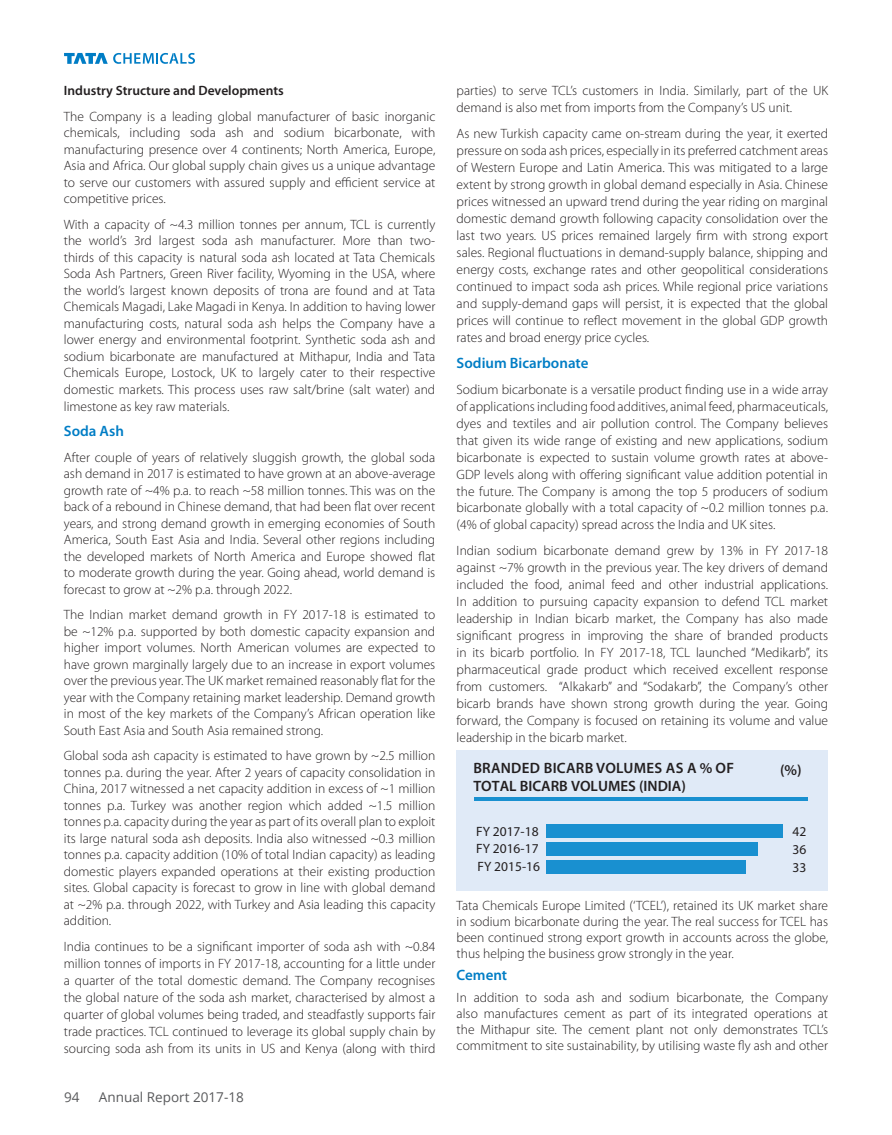
<style>
.page{position:relative;width:892px;height:1135px;background:#fff}
.page>*{position:absolute;margin:0;border:0;box-sizing:border-box;transform-origin:0 0}
.t1{font:600 15px/18px "Myriad Pro";color:#231f20}
.t2{font:600 15px "Myriad Pro";color:#007dc5}
.t3{font:300 13.5px/16.5px "Myriad Pro";color:#231f20;text-align:justify}
.t4{font:13.5px/17.9px "Myriad Pro";color:#231f20;text-align:justify}
.t5{font:600 13.5px "Myriad Pro";color:#231f20}
.t6{font:13.5px "Open Sans";color:#58595b}
</style>
<div class="page">
<svg style="left:64px;top:53px;width:131px;height:11px"></svg>
<div style="left:456px;top:749px;width:371px;height:140px;background:#e0eaf7"></div>
<div style="left:546px;top:859px;width:199px;height:14px;background:#1990d0"></div>
<hr style="left:474px;top:797px;width:333px;height:3px;background:#1990d0">
<div style="left:546px;top:841px;width:211px;height:14px;background:#1990d0"></div>
<div style="left:546px;top:823px;width:236px;height:14px;background:#1990d0"></div>
<p class="t5" style="left:64px;top:86px;width:221px">Industry Structure and Developments</p>
<p class="t3" style="left:64px;top:109px;width:373px">The Company is a leading global manufacturer of basic inorganic chemicals, including soda ash and sodium bicarbonate, with manufacturing presence over 4 continents; North America, Europe, Asia and Africa. Our global supply chain gives us a unique advantage to serve our customers with assured supply and efficient service at competitive prices.</p>
<p class="t3" style="left:64px;top:217px;width:373px">With a capacity of ~4.3 million tonnes per annum, TCL is currently the world’s 3rd largest soda ash manufacturer. More than two&shy;thirds of this capacity is natural soda ash located at Tata Chemicals Soda Ash Partners, Green River facility, Wyoming in the USA, where the world’s largest known deposits of trona are found and at Tata Chemicals Magadi, Lake Magadi in Kenya. In addition to having lower manufacturing costs, natural soda ash helps the Company have a lower energy and environmental footprint. Synthetic soda ash and sodium bicarbonate are manufactured at Mithapur, India and Tata Chemicals Europe, Lostock, UK to largely cater to their respective domestic markets. This process uses raw salt/brine (salt water) and limestone as key raw materials.</p>
<p class="t2" style="left:64px;top:425px;width:62px">Soda Ash</p>
<p class="t3" style="left:64px;top:450px;width:373px">After couple of years of relatively sluggish growth, the global soda ash demand in 2017 is estimated to have grown at an above-average growth rate of ~4% p.a. to reach ~58 million tonnes. This was on the back of a rebound in Chinese demand, that had been flat over recent years, and strong demand growth in emerging economies of South America, South East Asia and India. Several other regions including the developed markets of North America and Europe showed flat to moderate growth during the year. Going ahead, world demand is forecast to grow at ~2% p.a. through 2022.</p>
<p class="t3" style="left:64px;top:607px;width:373px">The Indian market demand growth in FY 2017-18 is estimated to be ~12% p.a. supported by both domestic capacity expansion and higher import volumes. North American volumes are expected to have grown marginally largely due to an increase in export volumes over the previous year. The UK market remained reasonably flat for the year with the Company retaining market leadership. Demand growth in most of the key markets of the Company’s African operation like South East Asia and South Asia remained strong.</p>
<p class="t3" style="left:64px;top:748px;width:373px">Global soda ash capacity is estimated to have grown by ~2.5 million tonnes p.a. during the year. After 2 years of capacity consolidation in China, 2017 witnessed a net capacity addition in excess of ~1 million tonnes p.a. Turkey was another region which added ~1.5 million tonnes p.a. capacity during the year as part of its overall plan to exploit its large natural soda ash deposits. India also witnessed ~0.3 million tonnes p.a. capacity addition (10% of total Indian capacity) as leading domestic players expanded operations at their existing production sites. Global capacity is forecast to grow in line with global demand at ~2% p.a. through 2022, with Turkey and Asia leading this capacity addition.</p>
<p class="t3" style="left:64px;top:939px;width:373px;line-height:17px">India continues to be a significant importer of soda ash with ~0.84 million tonnes of imports in FY 2017-18, accounting for a little under a quarter of the total domestic demand. The Company recognises the global nature of the soda ash market, characterised by almost a quarter of global volumes being traded, and steadfastly supports fair trade practices. TCL continued to leverage its global supply chain by sourcing soda ash from its units in US and Kenya (along with third</p>
<p class="t6" style="left:64px;top:1086px;width:17px">94</p>
<p class="t6" style="left:99px;top:1086px;width:146px">Annual Report 2017-18</p>
<p class="t3" style="left:456px;top:84px;width:373px;line-height:17px">parties) to serve TCL’s customers in India. Similarly, part of the UK demand is also met from imports from the Company’s US unit.</p>
<p class="t3" style="left:456px;top:126px;width:373px;line-height:17px">As new Turkish capacity came on-stream during the year, it exerted pressure on soda ash prices, especially in its preferred catchment areas of Western Europe and Latin America. This was mitigated to a large extent by strong growth in global demand especially in Asia. Chinese prices witnessed an upward trend during the year riding on marginal domestic demand growth following capacity consolidation over the last two years. US prices remained largely firm with strong export sales. Regional fluctuations in demand-supply balance, shipping and energy costs, exchange rates and other geopolitical considerations continued to impact soda ash prices. While regional price variations and supply-demand gaps will persist, it is expected that the global prices will continue to reflect movement in the global GDP growth rates and broad energy price cycles.</p>
<p class="t2" style="left:456px;top:357px;width:133px">Sodium Bicarbonate</p>
<p class="t3" style="left:456px;top:382px;width:373px;line-height:17px">Sodium bicarbonate is a versatile product finding use in a wide array of applications including food additives, animal feed, pharmaceuticals, dyes and textiles and air pollution control. The Company believes that given its wide range of existing and new applications, sodium bicarbonate is expected to sustain volume growth rates at above-GDP levels along with offering significant value addition potential in the future. The Company is among the top 5 producers of sodium bicarbonate globally with a total capacity of ~0.2 million tonnes p.a. (4% of global capacity) spread across the India and UK sites.</p>
<p class="t3" style="left:456px;top:543px;width:373px;line-height:17px">Indian sodium bicarbonate demand grew by 13% in FY 2017-18 against ~7% growth in the previous year. The key drivers of demand included the food, animal feed and other industrial applications.<br>In addition to pursuing capacity expansion to defend TCL market leadership in Indian bicarb market, the Company has also made significant progress in improving the share of branded products in its bicarb portfolio. In FY 2017-18, TCL launched “Medikarb”, its pharmaceutical grade product which received excellent response from customers. “Alkakarb” and “Sodakarb”, the Company’s other bicarb brands have shown strong growth during the year. Going forward, the Company is focused on retaining its volume and value leadership in the bicarb market.</p>
<p class="t1" style="left:473px;top:760px;width:262px">BRANDED BICARB VOLUMES AS A % OF<br>TOTAL BICARB VOLUMES (INDIA)</p>
<p class="t1" style="left:779px;top:762px;width:23px">(%)</p>
<p class="t4" style="left:476px;top:823px;width:65px">FY 2017-18<br>FY 2016-17<br>FY 2015-16</p>
<p class="t4" style="left:792px;top:823px;width:15px">42<br>36<br>33</p>
<p class="t3" style="left:456px;top:898px;width:373px;line-height:16px">Tata Chemicals Europe Limited (‘TCEL’), retained its UK market share in sodium bicarbonate during the year. The real success for TCEL has been continued strong export growth in accounts across the globe, thus helping the business grow strongly in the year.</p>
<p class="t2" style="left:456px;top:968px;width:52px">Cement</p>
<p class="t3" style="left:456px;top:990px;width:373px;line-height:16px">In addition to soda ash and sodium bicarbonate, the Company also manufactures cement as part of its integrated operations at the Mithapur site. The cement plant not only demonstrates TCL’s commitment to site sustainability, by utilising waste fly ash and other</p>
</div>
